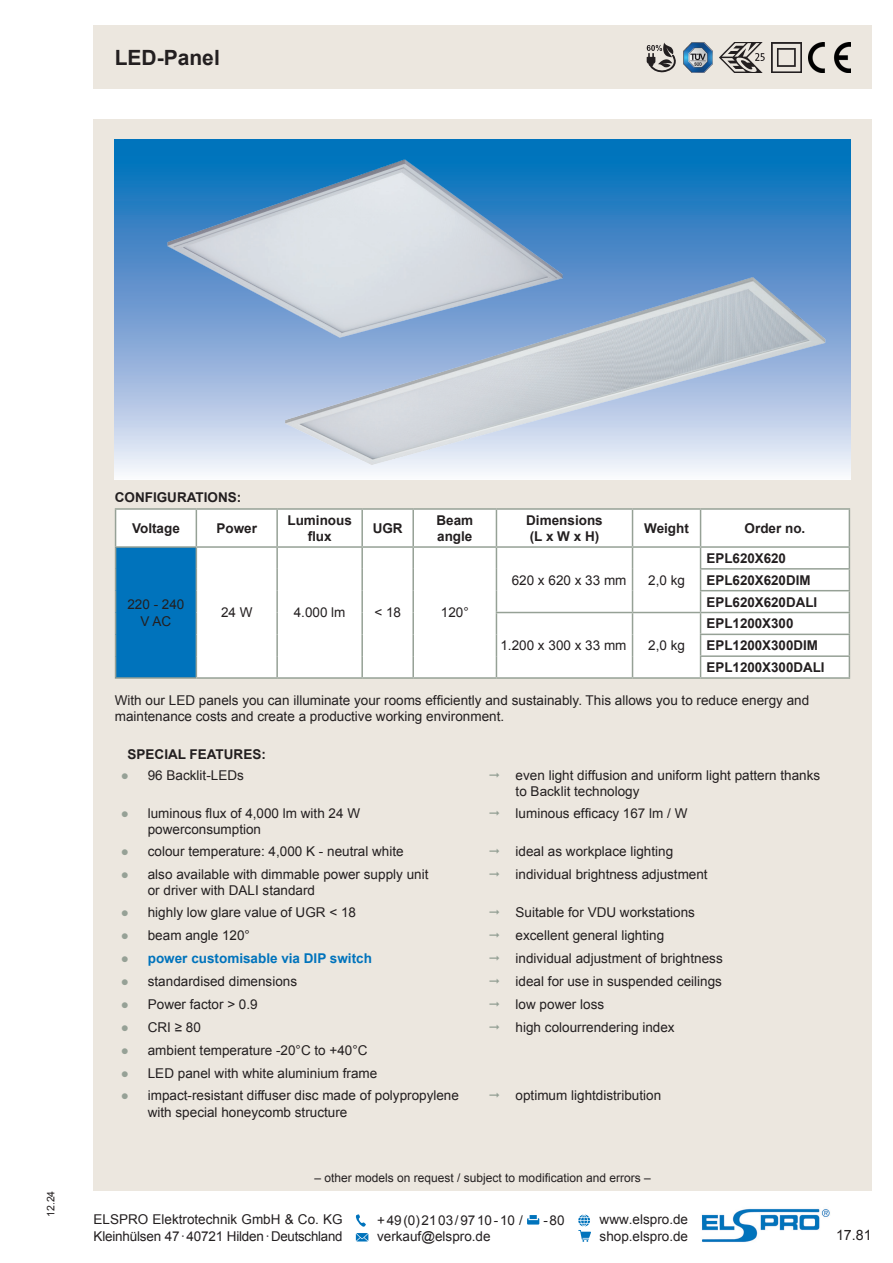
<style>
.page{position:relative;width:893px;height:1263px;background:#fff}
.page>*{position:absolute;margin:0;border:0;box-sizing:border-box;transform-origin:0 0}
.t1{font:700 21px "Arial";color:#231f20}
.t2{font:14.25px "Arial";color:#231f20}
.t3{font:13.5px/16.2px "Arial";color:#231f20}
.t4{font:700 13.5px/21.9px "Arial";color:#231f20}
.t5{font:700 13.5px "Arial";color:#0073bc}
.t6{font:12px "Arial";color:#231f20}
.t7{font:10.5px "Arial";color:#231f20}
.s1{color:#96a196}
.s2{font-weight:400;color:#96a196}
</style>
<div class="page">
<img style="left:701px;top:1208px;width:129px;height:34px">
<svg style="left:527px;top:1215px;width:12px;height:9px"></svg>
<svg style="left:355px;top:1214px;width:13px;height:27px"></svg>
<svg style="left:578px;top:1214px;width:13px;height:28px"></svg>
<div style="left:94px;top:119px;width:778px;height:395px;background:#ece7df"></div>
<div style="left:94px;top:480px;width:778px;height:688px;background:#ece7df"></div>
<hr style="left:115px;top:677px;width:81px;height:2px;background:#96a196">
<hr style="left:196px;top:677px;width:81px;height:2px;background:#96a196">
<hr style="left:277px;top:677px;width:85px;height:2px;background:#96a196">
<hr style="left:362px;top:677px;width:51px;height:2px;background:#96a196">
<hr style="left:413px;top:677px;width:83px;height:2px;background:#96a196">
<hr style="left:496px;top:677px;width:136px;height:2px;background:#96a196">
<hr style="left:632px;top:677px;width:69px;height:2px;background:#96a196">
<hr style="left:701px;top:677px;width:149px;height:2px;background:#96a196">
<hr style="left:115px;top:508px;width:81px;height:2px;background:#96a196">
<hr style="left:196px;top:508px;width:81px;height:2px;background:#96a196">
<hr style="left:277px;top:508px;width:85px;height:2px;background:#96a196">
<hr style="left:362px;top:508px;width:51px;height:2px;background:#96a196">
<hr style="left:413px;top:508px;width:83px;height:2px;background:#96a196">
<hr style="left:496px;top:508px;width:136px;height:2px;background:#96a196">
<hr style="left:632px;top:508px;width:69px;height:2px;background:#96a196">
<hr style="left:701px;top:508px;width:149px;height:2px;background:#96a196">
<svg style="left:115px;top:509px;width:735px;height:168px;background:#e4edf3"></svg>
<div style="left:94px;top:26px;width:778px;height:63px;background:#ece7df"></div>
<svg style="left:115px;top:139px;width:735px;height:341px;background:#65a2d3"></svg>
<img style="left:115px;top:139px;width:539px;height:246px">
<img style="left:258px;top:234px;width:592px;height:246px">
<div style="left:94px;top:1164px;width:778px;height:27px;background:#ece7df"></div>
<svg style="left:647px;top:43px;width:29px;height:29px"></svg>
<img style="left:772px;top:43px;width:30px;height:29px">
<img style="left:809px;top:43px;width:41px;height:29px">
<img style="left:683px;top:43px;width:30px;height:29px">
<img style="left:720px;top:43px;width:45px;height:29px">
<h1 class="t1" style="left:115px;top:44px;width:107px">LED-Panel</h1>
<p class="t7" style="left:44px;top:1217px;width:28px;rotate:-90deg">12.24</p>
<p class="t4" style="left:115px;top:487px;width:128px">CONFIGURATIONS:</p>
<p class="t4" style="left:132px;top:518px;width:49px">Voltage</p>
<p class="t4" style="left:216px;top:518px;width:42px">Power</p>
<p class="t4" style="left:287px;top:512px;width:66px;line-height:16.2px;text-align:center">Luminous flux</p>
<p class="t4" style="left:373px;top:518px;width:31px">UGR</p>
<p class="t4" style="left:436px;top:512px;width:38px;line-height:16.2px">Beam angle</p>
<p class="t4" style="left:526px;top:512px;width:78px;line-height:16.2px">Dimensions (L x W x H)</p>
<p class="t4" style="left:644px;top:518px;width:46px">Weight</p>
<p class="t4" style="left:745px;top:518px;width:62px">Order no.</p>
<p class="t4" style="left:707px;top:548px;width:112px">EPL620X620<br>EPL620X620DIM<br>EPL620X620DALI</p>
<p class="t3" style="left:512px;top:572px;width:116px">620 x 620 x 33 mm</p>
<p class="t3" style="left:648px;top:572px;width:38px">2,0 kg</p>
<p class="t3" style="left:127px;top:597px;width:59px;text-align:center">220 - 240<br>V AC</p>
<p class="t3" style="left:221px;top:605px;width:33px">24 W</p>
<p class="t3" style="left:294px;top:605px;width:53px">4.000 lm</p>
<p class="t3" style="left:374px;top:605px;width:28px">&lt; 18</p>
<p class="t3" style="left:441px;top:605px;width:29px">120°</p>
<p class="t4" style="left:707px;top:613px;width:120px">EPL1200X300<br>EPL1200X300DIM<br>EPL1200X300DALI</p>
<p class="t3" style="left:115px;top:692px;width:696px">With our LED panels you can illuminate your rooms efficiently and sustainably. This allows you to reduce energy and maintenance costs and create a productive working environment.</p>
<p class="t4" style="left:128px;top:744px;width:140px">SPECIAL FEATURES:</p>
<p class="t3" style="left:121px;top:767px;width:125px"><span class="s1">●</span> 96 Backlit-LEDs</p>
<p class="t3" style="left:148px;top:805px;width:214px;text-indent:-27px"><span class="s1">●</span> luminous flux of 4,000 lm with 24 W powerconsumption</p>
<p class="t3" style="left:121px;top:843px;width:284px"><span class="s1">●</span> colour temperature: 4,000 K - neutral white</p>
<p class="t3" style="left:148px;top:866px;width:282px;text-indent:-27px"><span class="s1">●</span> also available with dimmable power supply unit or driver with DALI standard</p>
<p class="t3" style="left:121px;top:904px;width:237px"><span class="s1">●</span> highly low glare value of UGR &lt; 18</p>
<p class="t3" style="left:121px;top:927px;width:131px"><span class="s1">●</span> beam angle 120°</p>
<p class="t5" style="left:121px;top:949px;width:253px"><span class="s2">●</span> power customisable via DIP switch</p>
<p class="t3" style="left:121px;top:973px;width:178px"><span class="s1">●</span> standardised dimensions</p>
<p class="t3" style="left:121px;top:996px;width:138px"><span class="s1">●</span> Power factor &gt; 0.9</p>
<p class="t3" style="left:121px;top:1019px;width:82px"><span class="s1">●</span> CRI ≥ 80</p>
<p class="t3" style="left:500px;top:637px;width:128px">1.200 x 300 x 33 mm</p>
<p class="t3" style="left:648px;top:637px;width:38px">2,0 kg</p>
<p class="t3" style="left:516px;top:767px;width:306px">even light diffusion and uniform light pattern thanks to Backlit technology</p>
<p class="t3" style="left:516px;top:805px;width:173px">luminous efficacy 167 lm / W</p>
<p class="t3" style="left:516px;top:840px;width:194px;line-height:23px">ideal as workplace lighting individual brightness adjustment</p>
<p class="t3" style="left:516px;top:901px;width:209px;line-height:23px">Suitable for VDU workstations excellent general lighting individual adjustment of brightness ideal for use in suspended ceilings low power loss<br>high colourrendering index</p>
<p class="t3" style="left:121px;top:1042px;width:248px"><span class="s1">●</span> ambient temperature -20°C to +40°C</p>
<p class="t3" style="left:121px;top:1065px;width:258px"><span class="s1">●</span> LED panel with white aluminium frame</p>
<p class="t3" style="left:148px;top:1088px;width:313px;text-indent:-27px"><span class="s1">●</span> impact-resistant diffuser disc made of polypropylene with special honeycomb structure</p>
<p class="t3" style="left:516px;top:1088px;width:147px">optimum lightdistribution</p>
<p class="t6" style="left:315px;top:1169px;width:338px">– other models on request / subject to modification and errors –</p>
<p class="t3" style="left:94px;top:1211px;width:251px">ELSPRO Elektrotechnik GmbH &amp; Co. KG<br>Kleinhülsen 47·40721 Hilden·Deutschland</p>
<p class="t3" style="left:377px;top:1212px;width:147px">+49(0)2103/9710-10 /</p>
<p class="t3" style="left:543px;top:1212px;width:23px">-80</p>
<p class="t3" style="left:377px;top:1228px;width:115px">verkauf@elspro.de</p>
<p class="t3" style="left:600px;top:1211px;width:90px">www.elspro.de shop.elspro.de</p>
<p class="t2" style="left:836px;top:1225px;width:37px">17.81</p>
</div>
